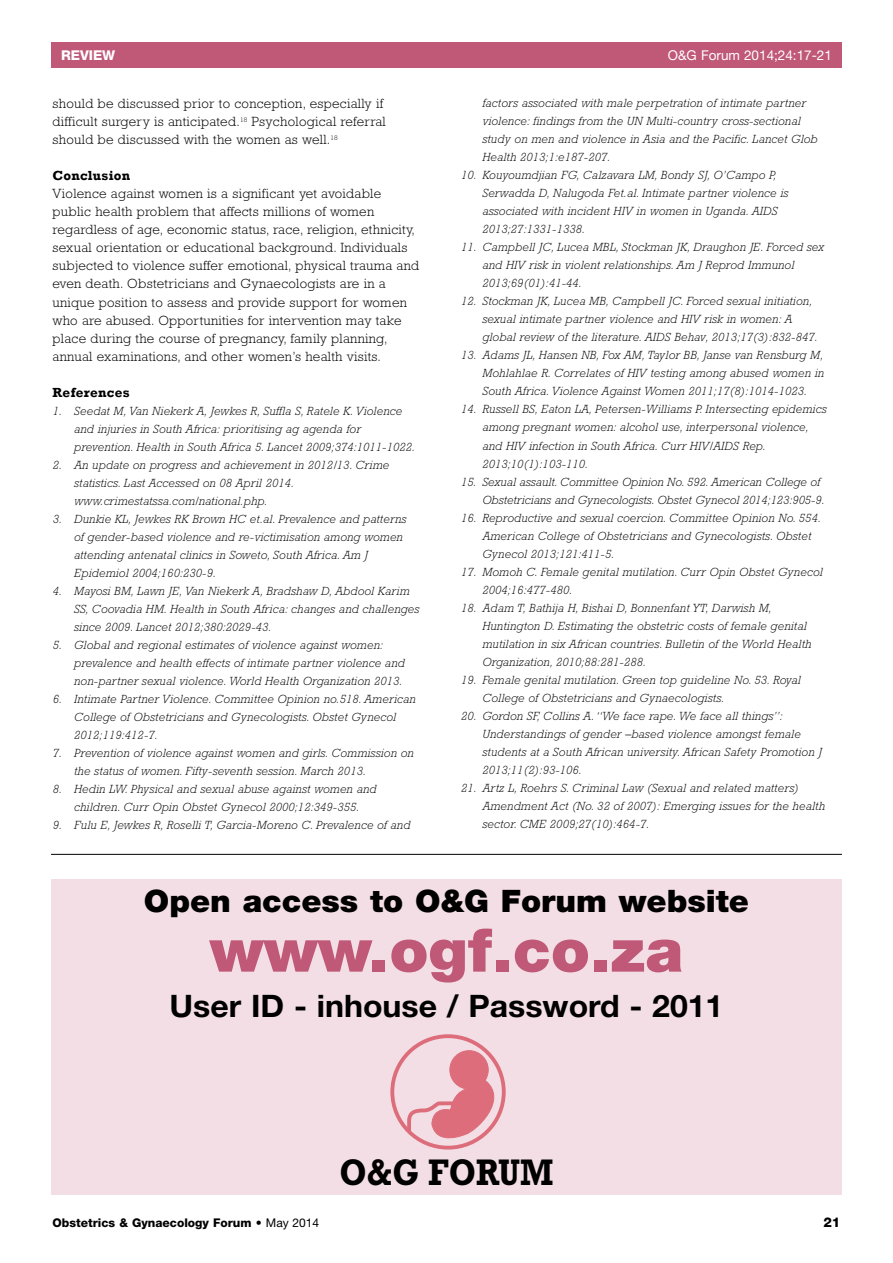
<style>
.page{position:relative;width:893px;height:1263px;background:#fff}
.page>*{position:absolute;margin:0;border:0;box-sizing:border-box;transform-origin:0 0}
.t1{font:900 60.3px "Helvetica Neue";color:#c05878}
.t2{font:700 37.5px "Rockwell";color:#000;scale:.85 1}
.t3{font:700 31.05px "Helvetica Neue";color:#000}
.t4{font:900 31.05px "Helvetica Neue";color:#000}
.t5{font:300 13.5px/18px "Rockwell";letter-spacing:.02em;color:#000}
.t6{font:13.5px "Helvetica Neue";color:#fff}
.t7{font:700 13.5px "Rockwell";letter-spacing:.02em;color:#000}
.t8{font:800 13.5px "Helvetica Neue";color:#fff}
.t9{font:800 13.5px "Helvetica Neue";color:#000}
.t10{font:italic 300 12px/18px "Rockwell";letter-spacing:.02em;color:#000}
.t11{font:800 12px "Helvetica Neue";color:#000}
.s1{font-weight:400}
</style>
<div class="page">
<div style="left:51px;top:43px;width:791px;height:25px;background:#c05878"></div>
<hr style="left:51px;top:854px;width:791px;height:1px;background:#000">
<div style="left:51px;top:879px;width:791px;height:316px;background:#f2dee4"></div>
<div style="left:450px;top:1051px;width:38px;height:38px;background:#dd6d7a;border-radius:50%"></div>
<div style="left:450px;top:1050px;width:39px;height:39px;border:1px solid #dd6d7a;border-radius:50%"></div>
<div style="left:390px;top:1034px;width:116px;height:115px;border:4px solid #dd6d7a;border-radius:50%"></div>
<svg style="left:405px;top:1080px;width:101px;height:67px"></svg>
<p class="t8" style="left:61px;top:50px;width:56px">REVIEW</p>
<p class="t6" style="left:668px;top:50px;width:166px">O&amp;G Forum 2014;24:17-21</p>
<p class="t5" style="left:53px;top:96px;width:335px">should be discussed prior to conception, especially if difficult surgery is anticipated.<sup>18</sup> Psychological referral should be discussed with the women as well.<sup>18</sup></p>
<p class="t7" style="left:53px;top:168px;width:79px">Conclusion</p>
<p class="t5" style="left:53px;top:186px;width:368px">Violence against women is a significant yet avoidable public health problem that affects millions of women regardless of age, economic status, race, religion, ethnicity, sexual orientation or educational background. Individuals subjected to violence suffer emotional, physical trauma and even death. Obstetricians and Gynaecologists are in a unique position to assess and provide support for women who are abused. Opportunities for intervention may take place during the course of pregnancy, family planning, annual examinations, and other women’s health visits.</p>
<p class="t7" style="left:53px;top:384px;width:79px">References</p>
<p class="t10" style="left:74px;top:403px;width:342px;text-indent:-21px">1. Seedat M, Van Niekerk A, Jewkes R, Suffla S, Ratele K. Violence and injuries in South Africa: prioritising ag agenda for prevention. Health in South Africa 5. Lancet 2009;374:1011-1022.</p>
<p class="t10" style="left:74px;top:457px;width:317px;text-indent:-21px">2. An update on progress and achievement in 2012/13. Crime statistics. Last Accessed on 08 April 2014. www.crimestatssa.com/national.php.</p>
<p class="t10" style="left:74px;top:511px;width:334px;text-indent:-21px">3. Dunkie KL, Jewkes RK Brown HC et.al. Prevalence and patterns of gender-based violence and re-victimisation among women attending antenatal clinics in Soweto, South Africa. Am J Epidemiol 2004;160:230-9.</p>
<p class="t10" style="left:74px;top:583px;width:347px;text-indent:-21px">4. Mayosi BM, Lawn JE, Van Niekerk A, Bradshaw D, Abdool Karim<br>SS, Coovadia HM. Health in South Africa: changes and challenges since 2009. Lancet 2012;380:2029-43.</p>
<p class="t10" style="left:74px;top:637px;width:332px;text-indent:-21px">5. Global and regional estimates of violence against women: prevalence and health effects of intimate partner violence and non-partner sexual violence. World Health Organization 2013.</p>
<p class="t10" style="left:74px;top:691px;width:343px;text-indent:-21px">6. Intimate Partner Violence. Committee Opinion no.518. American<br>College of Obstetricians and Gynecologists. Obstet Gynecol<br>2012;119:412-7.</p>
<p class="t10" style="left:74px;top:745px;width:341px;text-indent:-21px">7. Prevention of violence against women and girls. Commission on the status of women. Fifty-seventh session. March 2013.</p>
<p class="t10" style="left:53px;top:781px;width:325px;text-align:center">8. Hedin LW. Physical and sexual abuse against women and children. Curr Opin Obstet Gynecol 2000;12:349-355.</p>
<p class="t10" style="left:53px;top:817px;width:359px">9. Fulu E, Jewkes R, Roselli T, Garcia-Moreno C. Prevalence of and</p>
<p class="t10" style="left:482px;top:96px;width:337px">factors associated with male perpetration of intimate partner violence: findings from the UN Multi-country cross-sectional study on men and violence in Asia and the Pacific. Lancet Glob Health 2013;1:e187-207.</p>
<p class="t10" style="left:482px;top:168px;width:307px;text-indent:-21px">10. Kouyoumdjian FG, Calzavara LM, Bondy SJ, O’Campo P, Serwadda D, Nalugoda Fet.al. Intimate partner violence is associated with incident HIV in women in Uganda. AIDS 2013;27:1331-1338.</p>
<p class="t10" style="left:482px;top:240px;width:343px;text-indent:-21px">11. Campbell JC, Lucea MBL, Stockman JK, Draughon JE. Forced sex and HIV risk in violent relationships. Am J Reprod Immunol<br>2013;69(01):41-44.</p>
<p class="t10" style="left:482px;top:294px;width:337px;text-indent:-21px">12. Stockman JK, Lucea MB, Campbell JC. Forced sexual initiation, sexual intimate partner violence and HIV risk in women: A global review of the literature. AIDS Behav, 2013;17(3):832-847.</p>
<p class="t10" style="left:482px;top:348px;width:343px;text-align:justify;text-indent:-21px">13. Adams JL, Hansen NB, Fox AM, Taylor BB, Janse van Rensburg M, Mohlahlae R. Correlates of HIV testing among abused women in South Africa. Violence Against Women 2011;17(8):1014-1023.</p>
<p class="t10" style="left:482px;top:402px;width:346px;text-indent:-21px">14. Russell BS, Eaton LA, Petersen-Williams P. Intersecting epidemics among pregnant women: alcohol use, interpersonal violence, and HIV infection in South Africa. Curr HIV/AIDS Rep.<br>2013;10(1):103-110.</p>
<p class="t10" style="left:482px;top:474px;width:344px;text-indent:-21px">15. Sexual assault. Committee Opinion No. 592. American College of<br>Obstetricians and Gynecologists. Obstet Gynecol 2014;123:905-9.</p>
<p class="t10" style="left:482px;top:510px;width:340px;text-indent:-21px">16. Reproductive and sexual coercion. Committee Opinion No. 554.<br>American College of Obstetricians and Gynecologists. Obstet<br>Gynecol 2013;121:411-5.</p>
<p class="t10" style="left:482px;top:564px;width:342px;text-indent:-21px">17. Momoh C. Female genital mutilation. Curr Opin Obstet Gynecol<br>2004;16:477-480.</p>
<p class="t10" style="left:482px;top:600px;width:331px;text-indent:-21px">18. Adam T, Bathija H, Bishai D, Bonnenfant YT, Darwish M, Huntington D. Estimating the obstetric costs of female genital mutilation in six African countries. Bulletin of the World Health Organization, 2010;88:281-288.</p>
<p class="t10" style="left:482px;top:672px;width:320px;text-indent:-21px">19. Female genital mutilation. Green top guideline No. 53. Royal<br>College of Obstetricians and Gynaecologists.</p>
<p class="t10" style="left:482px;top:708px;width:341px;text-indent:-21px">20. Gordon SF, Collins A. “We face rape. We face all things”:<br>Understandings of gender –based violence amongst female students at a South African university. African Safety Promotion J 2013;11(2):93-106.</p>
<p class="t10" style="left:482px;top:780px;width:344px;text-indent:-21px">21. Artz L, Roehrs S. Criminal Law (Sexual and related matters)<br>Amendment Act (No. 32 of 2007): Emerging issues for the health sector. CME 2009;27(10):464-7.</p>
<h3 class="t4" style="left:144px;top:890px;width:607px">Open access to O&amp;G Forum website</h3>
<h1 class="t1" style="left:210px;top:928px;width:475px">www.ogf.co.za</h1>
<h3 class="t3" style="left:170px;top:994px;width:555px">User ID - inhouse / Password - 2011</h3>
<h2 class="t2" style="left:340px;top:1159px;width:253px">O&amp;G FORUM</h2>
<p class="t11" style="left:53px;top:1219px;width:268px">Obstetrics &amp; Gynaecology Forum • <span class="s1">May 2014</span></p>
<p class="t9" style="left:823px;top:1218px;width:19px">21</p>
</div>
